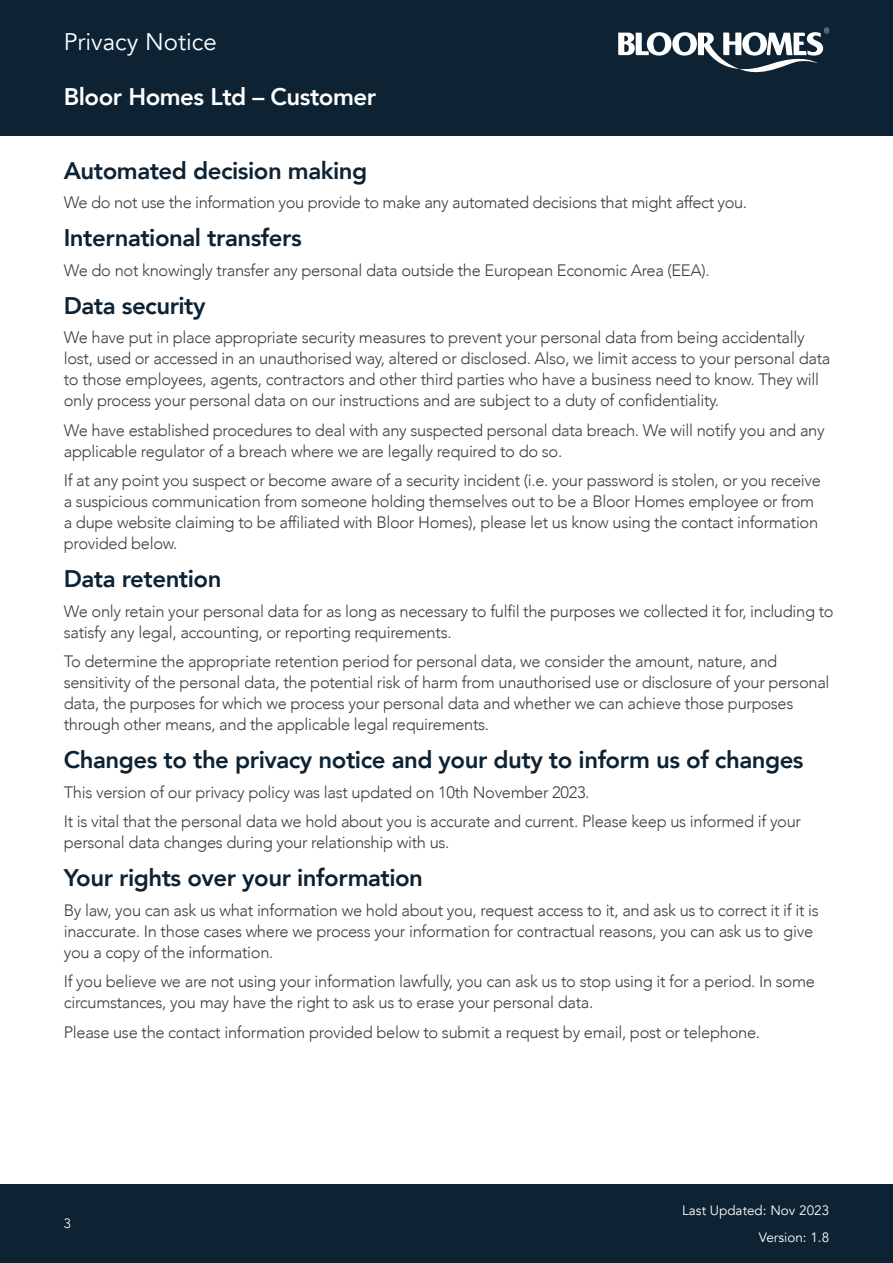
<style>
.page{position:relative;width:893px;height:1263px;background:#fff}
.page>*{position:absolute;margin:0;border:0;box-sizing:border-box;transform-origin:0 0}
.Body_text{font:800 24px "Avenir";letter-spacing:-.02em;color:#0d2233}
.Small_page_heading{font:800 24px "Avenir";letter-spacing:-.02em;color:#fff}
.Small_page_heading-2{font:24px "Avenir";color:#fff}
.Body_text-2{font:300 16.5px/21px "Avenir";letter-spacing:-.02em;color:#3e3e40}
.Small_page_heading-3{font:13.5px "Avenir";color:#fff}
.t1{font:300 13.5px "Avenir";color:#fff}
</style>
<div class="page">
<div style="left:0;top:0;width:893px;height:136px;background:#0d2233"></div>
<svg style="left:618px;top:28px;width:211px;height:45px"></svg>
<div style="left:0;top:1184px;width:893px;height:79px;background:#0d2233"></div>
<p class="Small_page_heading-2" style="left:64px;top:27px;width:154px">Privacy Notice</p>
<p class="Small_page_heading" style="left:64px;top:78px;width:314px">Bloor Homes Ltd – Customer</p>
<p class="Body_text" style="left:64px;top:152px;width:305px">Automated decision making</p>
<p class="Body_text-2" style="left:64px;top:192px;width:685px">We do not use the information you provide to make any automated decisions that might affect you.</p>
<p class="Body_text" style="left:64px;top:219px;width:239px">International transfers</p>
<p class="Body_text-2" style="left:64px;top:259px;width:647px">We do not knowingly transfer any personal data outside the European Economic Area (EEA).</p>
<p class="Body_text" style="left:64px;top:287px;width:143px">Data security</p>
<p class="Body_text-2" style="left:64px;top:327px;width:768px">We have put in place appropriate security measures to prevent your personal data from being accidentally lost, used or accessed in an unauthorised way, altered or disclosed. Also, we limit access to your personal data to those employees, agents, contractors and other third parties who have a business need to know. They will only process your personal data on our instructions and are subject to a duty of confidentiality.</p>
<p class="Body_text-2" style="left:64px;top:419px;width:762px">We have established procedures to deal with any suspected personal data breach. We will notify you and any applicable regulator of a breach where we are legally required to do so.</p>
<p class="Body_text-2" style="left:64px;top:470px;width:759px">If at any point you suspect or become aware of a security incident (i.e. your password is stolen, or you receive a suspicious communication from someone holding themselves out to be a Bloor Homes employee or from a dupe website claiming to be affiliated with Bloor Homes), please let us know using the contact information provided below.</p>
<p class="Body_text" style="left:64px;top:560px;width:159px">Data retention</p>
<p class="Body_text-2" style="left:64px;top:600px;width:771px">We only retain your personal data for as long as necessary to fulfil the purposes we collected it for, including to satisfy any legal, accounting, or reporting requirements.</p>
<p class="Body_text-2" style="left:64px;top:651px;width:767px">To determine the appropriate retention period for personal data, we consider the amount, nature, and sensitivity of the personal data, the potential risk of harm from unauthorised use or disclosure of your personal data, the purposes for which we process your personal data and whether we can achieve those purposes through other means, and the applicable legal requirements.</p>
<p class="Body_text" style="left:64px;top:741px;width:741px">Changes to the privacy notice and your duty to inform us of changes</p>
<p class="Body_text-2" style="left:64px;top:781px;width:527px">This version of our privacy policy was last updated on 10th November 2023.</p>
<p class="Body_text-2" style="left:64px;top:811px;width:739px">It is vital that the personal data we hold about you is accurate and current. Please keep us informed if your personal data changes during your relationship with us.</p>
<p class="Body_text" style="left:64px;top:859px;width:361px">Your rights over your information</p>
<p class="Body_text-2" style="left:64px;top:899px;width:756px">By law, you can ask us what information we hold about you, request access to it, and ask us to correct it if it is inaccurate. In those cases where we process your information for contractual reasons, you can ask us to give you a copy of the information.</p>
<p class="Body_text-2" style="left:64px;top:971px;width:753px">If you believe we are not using your information lawfully, you can ask us to stop using it for a period. In some circumstances, you may have the right to ask us to erase your personal data.</p>
<p class="Body_text-2" style="left:64px;top:1021px;width:698px">Please use the contact information provided below to submit a request by email, post or telephone.</p>
<p class="t1" style="left:64px;top:1216px;width:9px">3</p>
<p class="Small_page_heading-3" style="left:682px;top:1202px;width:149px">Last Updated: Nov 2023</p>
<p class="Small_page_heading-3" style="left:759px;top:1229px;width:72px">Version: 1.8</p>
</div>
